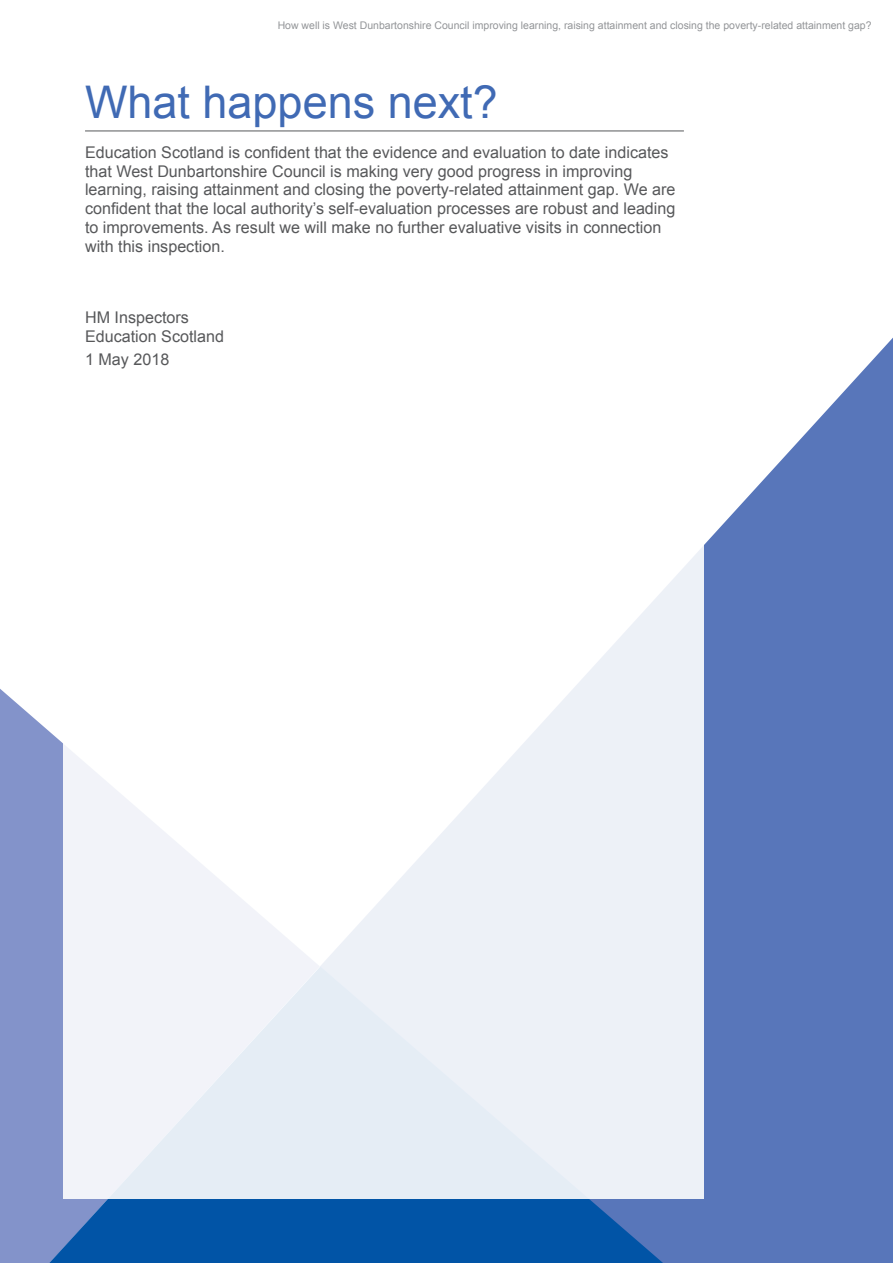
<style>
.page{position:relative;width:893px;height:1263px;background:#fff}
.page>*{position:absolute;margin:0;border:0;box-sizing:border-box;transform-origin:0 0}
.heading{font:45px "Arial";color:#406ab4}
.Heading_5{font:16.2px/18.8px "Arial";color:#57585a}
.t1{font:10.5px "Arial";color:#939598}
</style>
<div class="page">
<div style="left:0;top:689px;width:64px;height:574px;background:#8393ca"></div>
<svg style="left:663px;top:338px;width:230px;height:925px;background:#6a85c1"></svg>
<svg style="left:49px;top:966px;width:614px;height:297px;background:#165dab"></svg>
<div style="left:64px;top:64px;width:640px;height:1135px;background:linear-gradient(to bottom,#fff,#ecf0f7)"></div>
<hr style="left:85px;top:131px;width:599px;height:1px;background:#57585a">
<p class="t1" style="left:278px;top:18px;width:595px">How well is West Dunbartonshire Council improving learning, raising attainment and closing the poverty-related attainment gap?</p>
<p class="heading" style="left:85px;top:73px;width:414px">What happens next?</p>
<p class="Heading_5" style="left:85px;top:143px;width:592px">Education Scotland is confident that the evidence and evaluation to date indicates that West Dunbartonshire Council is making very good progress in improving learning, raising attainment and closing the poverty-related attainment gap. We are confident that the local authority’s self-evaluation processes are robust and leading to improvements. As result we will make no further evaluative visits in connection with this inspection.</p>
<p class="Heading_5" style="left:85px;top:308px;width:105px">HM Inspectors</p>
<p class="Heading_5" style="left:85px;top:327px;width:140px">Education Scotland</p>
<p class="Heading_5" style="left:85px;top:350px;width:86px">1 May 2018</p>
</div>
